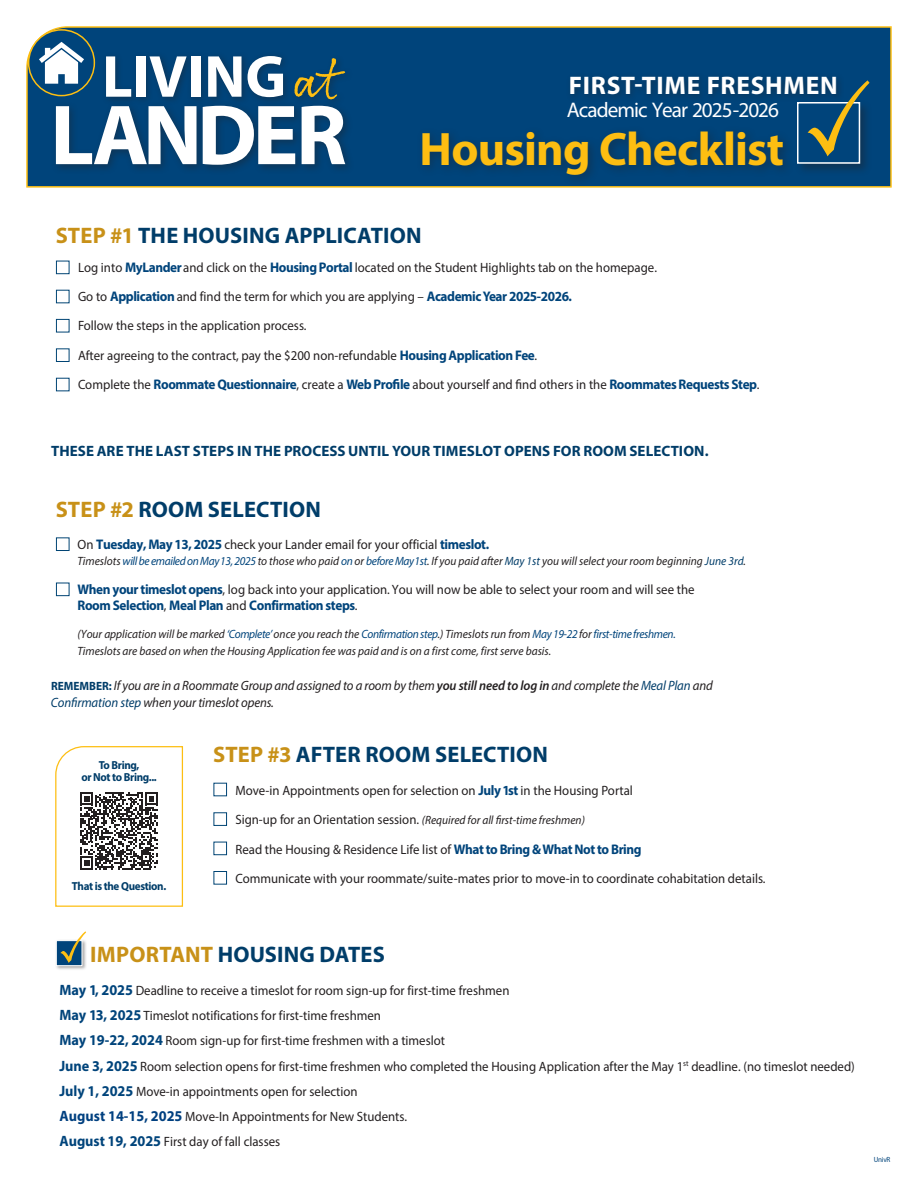
<style>
.page{position:relative;width:918px;height:1188px;background:#fff}
.page>*{position:absolute;margin:0;border:0;box-sizing:border-box;transform-origin:0 0}
.t1{font:700 59.7px "Myriad Pro";color:#fff}
.t2{font:700 47.1px "Myriad Pro";letter-spacing:-.015em;color:#fdbe12}
.t3{font:700 25.5px "Myriad Pro";letter-spacing:.03em;color:#fff}
.t4{font:700 22.5px "Myriad Pro";letter-spacing:.005em;color:#003d69}
.t5{font:21.15px "Myriad Pro";letter-spacing:-.045em;color:#fff}
.t6{font:700 15px "Myriad Pro";letter-spacing:.005em;color:#003d69}
.t7{font:700 13.95px "Myriad Pro";letter-spacing:-.03em;color:#00447b;scale:.95 1}
.t8{font:13.5px/29.2px "Myriad Pro";color:#231f20;scale:.95 1}
.t9{font:italic 13.5px/16.5px "Myriad Pro";letter-spacing:-.01em;color:#231f20;scale:.95 1}
.t10{font:italic 12px/16.2px "Myriad Pro";color:#231f20;scale:.95 1}
.t11{font:700 11.7px/12.5px "Myriad Pro";letter-spacing:-.03em;color:#003d69;text-align:center;scale:.95 1}
.t12{font:7.5px "Myriad Pro";letter-spacing:-.03em;color:#00447b;scale:.95 1}
.s1{font-family:"Rollerscript Rough";font-weight:400;font-size:57px;color:#fdbe12}
.s2{color:#c89118}
.s3{font-weight:700;font-size:13.95px;color:#00447b}
.s4{font-weight:400;font-size:13.5px;color:#231f20}
.s5{color:#00447b}
.s6{color:#003d69}
.s7{font-weight:700;font-style:normal;font-size:12px;color:#003d69}
.s8{font-weight:600}
.s9{font-style:normal;font-size:13.5px}
.s10{font-weight:700;font-size:15px;color:#00447b}
.s11{font-weight:700;font-size:15px;color:#004080}
</style>
<div class="page">
<svg style="left:55px;top:746px;width:128px;height:161px"></svg>
<div style="left:55px;top:939px;width:32px;height:32px;background:#231f20;opacity:.4"></div>
<div style="left:56px;top:940px;width:26px;height:26px;background:#00447b;border:1px solid #fff"></div>
<svg style="left:60px;top:931px;width:26px;height:32px"></svg>
<div style="left:56px;top:261px;width:13px;height:13px;background:#fff;border:1px solid #004474"></div>
<div style="left:56px;top:537px;width:13px;height:14px;background:#fff;border:1px solid #004474"></div>
<div style="left:56px;top:290px;width:13px;height:13px;background:#fff;border:1px solid #004474"></div>
<div style="left:56px;top:583px;width:13px;height:13px;background:#fff;border:1px solid #004474"></div>
<div style="left:56px;top:319px;width:13px;height:13px;background:#fff;border:1px solid #004474"></div>
<div style="left:56px;top:348px;width:13px;height:14px;background:#fff;border:1px solid #004474"></div>
<div style="left:56px;top:378px;width:13px;height:13px;background:#fff;border:1px solid #004474"></div>
<div style="left:214px;top:783px;width:13px;height:13px;background:#fff;border:1px solid #004474"></div>
<div style="left:214px;top:812px;width:13px;height:14px;background:#fff;border:1px solid #004474"></div>
<div style="left:214px;top:842px;width:13px;height:13px;background:#fff;border:1px solid #004474"></div>
<div style="left:214px;top:871px;width:13px;height:14px;background:#fff;border:1px solid #004474"></div>
<div style="left:26px;top:26px;width:866px;height:162px;background:#00447b"></div>
<div style="left:51px;top:100px;width:304px;height:75px;background:#231f20;opacity:.4"></div>
<svg style="left:56px;top:106px;width:289px;height:59px"></svg>
<div style="left:417px;top:126px;width:378px;height:61px;background:#231f20;opacity:.4"></div>
<div style="left:794px;top:99px;width:79px;height:77px;background:#231f20;opacity:.4"></div>
<div style="left:797px;top:102px;width:63px;height:62px;background:#00447b;border:2px solid #fff"></div>
<svg style="left:808px;top:80px;width:62px;height:76px"></svg>
<div style="left:29px;top:30px;width:65px;height:66px;background:#00447b;border-radius:50%"></div>
<div style="left:28px;top:29px;width:67px;height:67px;border:2px solid #fdbe12;border-radius:50%"></div>
<svg style="left:39px;top:42px;width:45px;height:42px"></svg>
<div style="left:102px;top:51px;width:189px;height:55px;background:#231f20;opacity:.4"></div>
<div style="left:566px;top:73px;width:279px;height:30px;background:#043f70"></div>
<div style="left:290px;top:55px;width:64px;height:53px;background:#231f20;opacity:.4"></div>
<h1 class="t1" style="left:102px;top:38px;width:238px">LIVING<span class="s1">at</span></h1>
<h3 class="t3" style="left:569px;top:69px;width:270px">FIRST-TIME FRESHMEN</h3>
<h3 class="t5" style="left:567px;top:97px;width:214px">Academic Year 2025-2026</h3>
<h2 class="t2" style="left:420px;top:118px;width:366px">Housing Checklist</h2>
<h3 class="t4" style="left:56px;top:221px;width:367px"><span class="s2">STEP #1</span> THE HOUSING APPLICATION</h3>
<p class="t8" style="left:78px;top:253px;width:611px">Log into <span class="s3">MyLander</span>and click on the <span class="s3">Housing Portal</span> located on the Student Highlights tab on the homepage.<br>Go to <span class="s3">Application</span> and find the term for which you are applying – <span class="s3">Academic Year 2025-2026.<br></span>Follow the steps in the application process.<br>After agreeing to the contract, pay the $200 non-refundable <span class="s3">Housing Application Fee</span>.</p>
<p class="t7" style="left:78px;top:376px;width:719px"><span class="s4">Complete the</span> Roommate Questionnaire<span class="s4">, create a</span> Web Profile <span class="s4">about yourself and find others in the</span> Roommates Requests Step<span class="s4">.</span></p>
<p class="t6" style="left:51px;top:441px;width:659px">THESE ARE THE LAST STEPS IN THE PROCESS UNTIL YOUR TIMESLOT OPENS FOR ROOM SELECTION.</p>
<h3 class="t4" style="left:56px;top:494px;width:267px"><span class="s2">STEP #2</span> ROOM SELECTION</h3>
<p class="t8" style="left:78px;top:530px;width:435px">On <span class="s3">Tuesday, May 13, 2025</span> check your Lander email for your official <span class="s3">timeslot.</span></p>
<p class="t10" style="left:78px;top:552px;width:705px">Timeslots <span class="s5">will be emailed on May13, 2025</span> to those who paid <span class="s5">on</span> or <span class="s5">before May 1st</span>. If you paid after <span class="s6">May 1st</span> you will select your room beginning <span class="s6">June 3rd</span>.</p>
<p class="t8" style="left:78px;top:575px;width:651px"><span class="s3">When your timeslot opens</span>, log back into your application. You will now be able to select your room and will see the</p>
<p class="t7" style="left:78px;top:596px;width:296px">Room Selection<span class="s4">,</span> Meal Plan <span class="s4">and</span> Confirmation steps<span class="s4">.</span></p>
<p class="t10" style="left:78px;top:626px;width:631px">(Your application will be marked <span class="s5">‘Complete’</span> once you reach the <span class="s5">Confirmation step</span>.) Timeslots run from <span class="s5">May 19-22</span>for <span class="s5">first-time freshmen.<br></span>Timeslots are based on when the Housing Application fee was paid and is on a first come, first serve basis.</p>
<p class="t9" style="left:51px;top:677px;width:698px"><span class="s7">REMEMBER:</span> If you are in a Roommate Group and assigned to a room by them <span class="s8">you still need to log in</span> and complete the <span class="s6">Meal Plan</span> and<br><span class="s6">Confirmation step</span> when your timeslot opens.</p>
<p class="t11" style="left:81px;top:758px;width:81px">To Bring,<br>or Not to Bring...</p>
<p class="t11" style="left:72px;top:880px;width:101px">That is the Question.</p>
<h3 class="t4" style="left:213px;top:739px;width:336px"><span class="s2">STEP #3</span> AFTER ROOM SELECTION</h3>
<p class="t8" style="left:235px;top:776px;width:420px">Move-in Appointments open for selection on <span class="s3">July 1st</span> in the Housing Portal</p>
<p class="t10" style="left:235px;top:812px;width:369px"><span class="s9">Sign-up for an Orientation session.</span> (Required for all first-time freshmen)</p>
<p class="t8" style="left:235px;top:834px;width:560px">Read the Housing &amp; Residence Life list of <span class="s3">What to Bring &amp; What Not to Bring<br></span>Communicate with your roommate/suite-mates prior to move-in to coordinate cohabitation details.</p>
<h3 class="t4" style="left:90px;top:940px;width:296px"><span class="s2">IMPORTANT</span> HOUSING DATES</h3>
<p class="t8" style="left:60px;top:978px;width:475px;line-height:24.8px"><span class="s10">May 1, 2025</span> Deadline to receive a timeslot for room sign-up for first-time freshmen<br><span class="s10">May 13, 2025</span>Timeslot notifications for first-time freshmen<br><span class="s10">May 19-22, 2024</span> Room sign-up for first-time freshmen with a timeslot</p>
<p class="t8" style="left:60px;top:1053px;width:839px;line-height:25px"><span class="s10">June 3, 2025</span> Room selection opens for first-time freshmen who completed the Housing Application after the May 1<sup>st</sup> deadline. (no timeslot needed)<br><span class="s10">July 1, 2025</span> Move-in appointments open for selection<br><span class="s11">August 14-15, 2025</span> Move-In Appointments for New Students.<br><span class="s10">August 19, 2025</span> First day of fall classes</p>
<p class="t12" style="left:874px;top:1155px;width:19px">UnivR</p>
</div>
